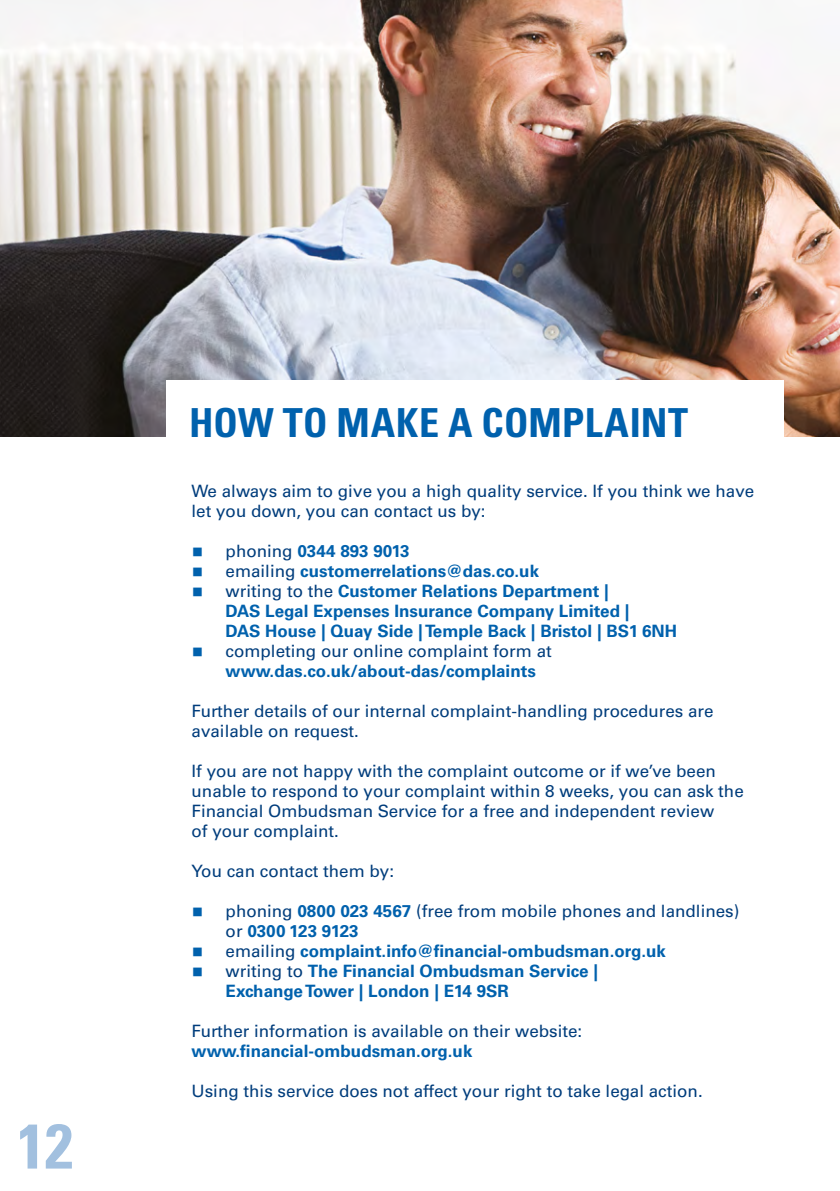
<style>
.page{position:relative;width:840px;height:1191px;background:#fff}
.page>*{position:absolute;margin:0;border:0;box-sizing:border-box;transform-origin:0 0}
.t1{font:700 condensed 63px "Univers LT Std";color:#a2c0df}
.t2{font:700 condensed 40px "Univers LT Std";letter-spacing:.01em;color:#0061ad}
.t3{font:17px/20px "Univers LT Std";color:#003d7c}
.t4{font:700 17px/20px "Univers LT Std";color:#0061ad}
.s1{font-weight:400;color:#003d7c}
</style>
<div class="page">
<img style="left:0;top:0;width:839px;height:437px">
<div style="left:166px;top:380px;width:616px;height:79px;background:#fff"></div>
<h1 class="t1" style="left:17px;top:1107px;width:57px">12</h1>
<h2 class="t2" style="left:189px;top:398px;width:500px">HOW TO MAKE A COMPLAINT</h2>
<p class="t3" style="left:191px;top:481px;width:564px">We always aim to give you a high quality service. If you think we have let you down, you can contact us by:</p>
<p class="t4" style="left:225px;top:541px;width:452px"><span class="s1">phoning</span> 0344 893 9013<br><span class="s1">emailing</span> customerrelations@das.co.uk<br><span class="s1">writing to the</span> Customer Relations Department |<br>DAS Legal Expenses Insurance Company Limited |<br>DAS House | Quay Side | Temple Back | Bristol | BS1 6NH</p>
<p class="t3" style="left:225px;top:641px;width:327px">completing our online complaint form at</p>
<p class="t4" style="left:225px;top:661px;width:311px">www.das.co.uk/about-das/complaints</p>
<p class="t3" style="left:191px;top:701px;width:523px">Further details of our internal complaint-handling procedures are available on request.</p>
<p class="t3" style="left:191px;top:761px;width:553px">If you are not happy with the complaint outcome or if we’ve been unable to respond to your complaint within 8 weeks, you can ask the Financial Ombudsman Service for a free and independent review<br>of your complaint.</p>
<p class="t3" style="left:191px;top:861px;width:204px">You can contact them by:</p>
<p class="t4" style="left:225px;top:901px;width:515px"><span class="s1">phoning</span> 0800 023 4567 <span class="s1">(free from mobile phones and landlines) or</span> 0300 123 9123<br><span class="s1">emailing</span> complaint.info@financial-ombudsman.org.uk<br><span class="s1">writing to</span> The Financial Ombudsman Service |<br>Exchange Tower | London | E14 9SR</p>
<p class="t3" style="left:191px;top:1021px;width:392px">Further information is available on their website:</p>
<p class="t4" style="left:191px;top:1041px;width:282px">www.financial-ombudsman.org.uk</p>
<p class="t3" style="left:191px;top:1081px;width:512px">Using this service does not affect your right to take legal action.</p>
</div>
